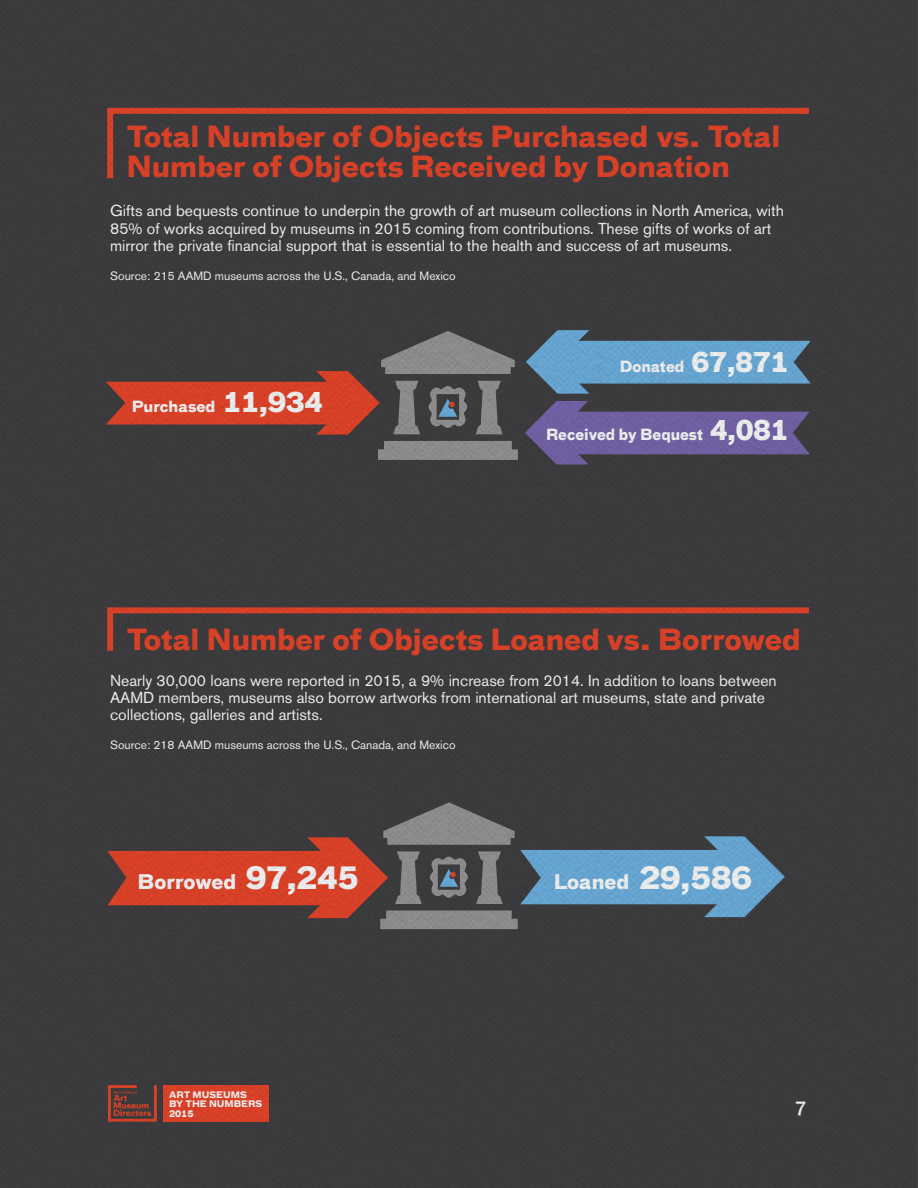
<style>
.page{position:relative;width:918px;height:1188px;background:#fff}
.page>*{position:absolute;margin:0;border:0;box-sizing:border-box;transform-origin:0 0}
.t1{font:700 28.5px/30.6px "Bau";color:#eb472b}
.t2{font:700 19.65px "Bau";color:#fff}
.t3{font:500 19.2px "Bau";color:#fff}
.t4{font:15.75px/17.2px "Akzidenz Grotesk BQ";color:#fff}
.t5{font:700 15.15px "Bau";color:#fff}
.t6{font:700 15.15px "Bau";color:#fff;scale:.96 1}
.t7{font:12px "Akzidenz Grotesk BQ";color:#fff}
.t8{font:700 8.85px/9.4px "Bau";color:#fff}
.t9{font:700 8.85px "Bau TF";color:#fff}
.s1{font-family:"Bau TF";font-size:26.7px}
.s2{font-family:"Bau TF";font-size:30.15px}
</style>
<div class="page">
<img style="left:0;top:0;width:918px;height:1188px">
<h1 class="t1" style="left:127px;top:121px;width:655px">Total Number of Objects Purchased vs. Total<br>Number of Objects Received by Donation</h1>
<p class="t4" style="left:110px;top:202px;width:675px">Gifts and bequests continue to underpin the growth of art museum collections in North America, with<br>85% of works acquired by museums in 2015 coming from contributions. These gifts of works of art mirror the private financial support that is essential to the health and success of art museums.</p>
<p class="t7" style="left:110px;top:269px;width:347px">Source: 215 AAMD museums across the U.S., Canada, and Mexico</p>
<p class="t5" style="left:132px;top:396px;width:193px">Purchased <span class="s1">11,934</span></p>
<p class="t5" style="left:620px;top:356px;width:170px">Donated <span class="s1">67,871</span></p>
<p class="t6" style="left:546px;top:424px;width:254px">Received by Bequest <span class="s1">4,081</span></p>
<h1 class="t1" style="left:127px;top:624px;width:676px">Total Number of Objects Loaned vs. Borrowed</h1>
<p class="t4" style="left:110px;top:671px;width:668px">Nearly 30,000 loans were reported in 2015, a 9% increase from 2014. In addition to loans between<br>AAMD members, museums also borrow artworks from international art museums, state and private collections, galleries and artists.</p>
<p class="t7" style="left:110px;top:738px;width:347px">Source: 218 AAMD museums across the U.S., Canada, and Mexico</p>
<p class="t2" style="left:138px;top:868px;width:222px">Borrowed <span class="s2">97,245</span></p>
<p class="t2" style="left:554px;top:868px;width:200px">Loaned <span class="s2">29,586</span></p>
<p class="t8" style="left:169px;top:1090px;width:95px">ART MUSEUMS<br>BY THE NUMBERS</p>
<p class="t9" style="left:169px;top:1107px;width:26px">2015</p>
<p class="t9" style="left:187px;top:1107px;width:8px">4</p>
<p class="t3" style="left:796px;top:1094px;width:12px">7</p>
</div>
